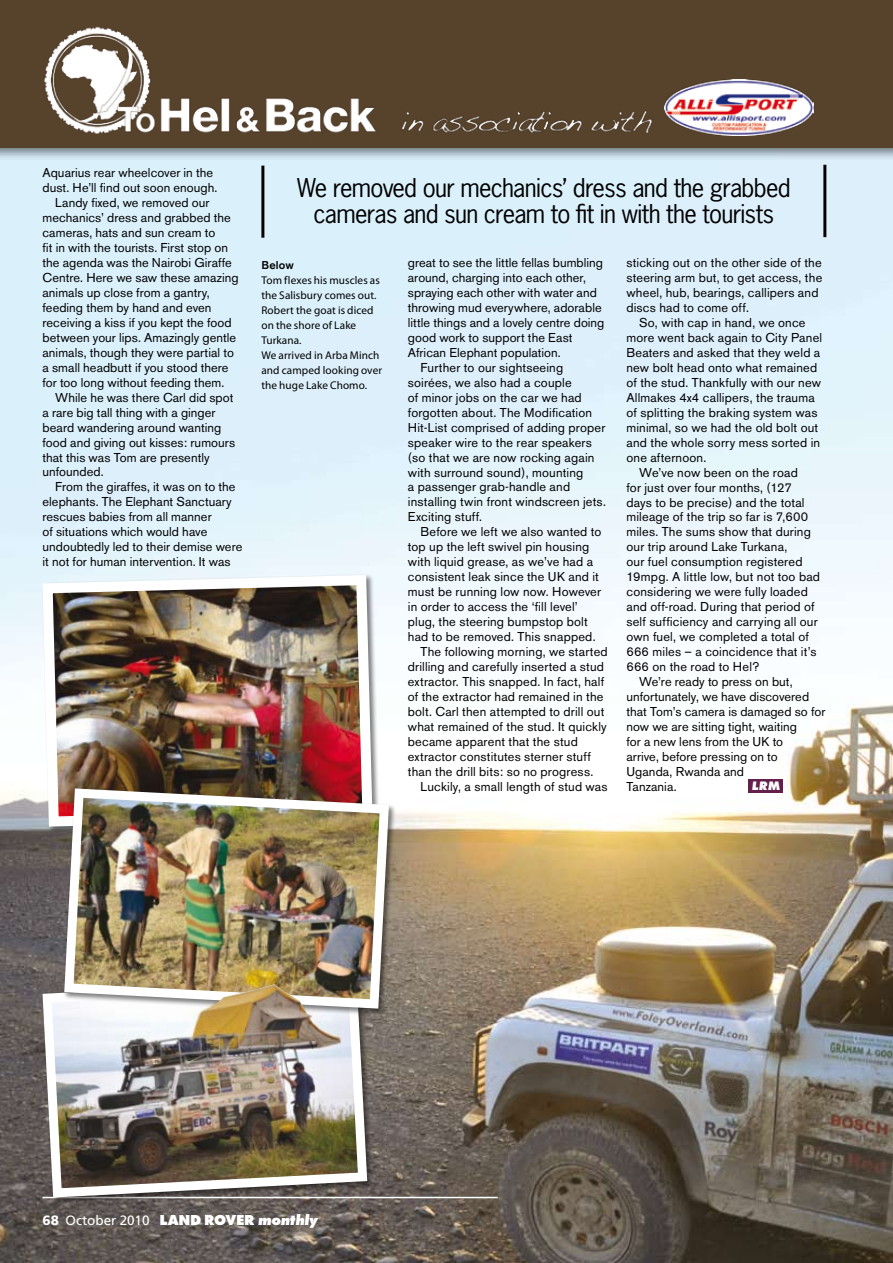
<style>
.page{position:relative;width:893px;height:1263px;background:#fff}
.page>*{position:absolute;margin:0;border:0;box-sizing:border-box;transform-origin:0 0}
.t1{font:24.3px/26.1px "News Gothic Std";letter-spacing:-.03em;color:#000;text-align:center}
.t2{font:13.5px "Frutiger";letter-spacing:-.005em;color:#fff}
.t3{font:12.75px/15px "Akzidenz Grotesk BE";letter-spacing:.01em;color:#000}
.t4{font:italic 800 12.75px "Futura T";color:#fff}
.t5{font:11.25px/15px "Myriad Pro";letter-spacing:.01em;color:#000}
.t6{font:500 11.25px "Akzidenz Grotesk BE";color:#000}
.s1{font-style:normal}
.s2{font-weight:900}
.s3{font-family:"Futura T";font-weight:800;font-size:15px}
.s4{font-family:"Futura T";font-weight:800;font-style:italic;font-size:15px}
</style>
<div class="page">
<img style="left:0;top:160px;width:893px;height:1103px">
<div style="left:0;top:0;width:893px;height:160px;background:#000;opacity:.5"></div>
<img style="left:0;top:0;width:893px;height:147px">
<hr style="left:43px;top:1197px;width:455px;height:1px;background:#fff">
<div style="left:749px;top:779px;width:34px;height:13px;background:#651f4c"></div>
<img style="left:38px;top:973px;width:334px;height:229px">
<img style="left:37px;top:570px;width:341px;height:262px">
<hr style="left:261px;top:166px;width:3px;height:72px;background:#000">
<hr style="left:823px;top:165px;width:3px;height:72px;background:#000">
<img style="left:60px;top:784px;width:334px;height:229px">
<img style="left:47px;top:969px;width:305px;height:68px">
<img style="left:665px;top:79px;width:148px;height:56px">
<p class="t3" style="left:43px;top:165px;width:172px">Aquarius rear wheelcover in the</p>
<p class="t3" style="left:43px;top:180px;width:176px">dust. He’ll find out soon enough.</p>
<p class="t3" style="left:55px;top:195px;width:156px">Landy fixed, we removed our</p>
<p class="t3" style="left:43px;top:210px;width:190px">mechanics’ dress and grabbed the</p>
<p class="t3" style="left:43px;top:225px;width:174px">cameras, hats and sun cream to</p>
<p class="t3" style="left:43px;top:240px;width:187px">fit in with the tourists. First stop on</p>
<p class="t3" style="left:43px;top:255px;width:191px">the agenda was the Nairobi Giraffe</p>
<p class="t3" style="left:43px;top:270px;width:198px">Centre. Here we saw these amazing</p>
<p class="t3" style="left:43px;top:285px;width:169px">animals up close from a gantry,</p>
<p class="t3" style="left:43px;top:300px;width:171px">feeding them by hand and even</p>
<p class="t3" style="left:43px;top:315px;width:191px">receiving a kiss if you kept the food</p>
<p class="t3" style="left:43px;top:330px;width:195px">between your lips. Amazingly gentle</p>
<p class="t3" style="left:43px;top:345px;width:193px">animals, though they were partial to</p>
<p class="t3" style="left:43px;top:360px;width:188px">a small headbutt if you stood there</p>
<p class="t3" style="left:43px;top:375px;width:183px">for too long without feeding them.</p>
<p class="t3" style="left:55px;top:390px;width:180px">While he was there Carl did spot</p>
<p class="t3" style="left:43px;top:405px;width:175px">a rare big tall thing with a ginger</p>
<p class="t3" style="left:43px;top:420px;width:180px">beard wandering around wanting</p>
<p class="t3" style="left:43px;top:435px;width:194px">food and giving out kisses: rumours</p>
<p class="t3" style="left:43px;top:450px;width:169px">that this was Tom are presently</p>
<p class="t3" style="left:43px;top:464px;width:63px">unfounded.</p>
<p class="t3" style="left:55px;top:479px;width:182px">From the giraffes, it was on to the</p>
<p class="t3" style="left:43px;top:494px;width:191px">elephants. The Elephant Sanctuary</p>
<p class="t3" style="left:43px;top:509px;width:171px">rescues babies from all manner</p>
<p class="t3" style="left:43px;top:524px;width:166px">of situations which would have</p>
<p class="t3" style="left:43px;top:539px;width:201px">undoubtedly led to their demise were</p>
<p class="t3" style="left:43px;top:554px;width:190px">it not for human intervention. It was</p>
<h1 class="t1" style="left:297px;top:174px;width:495px">We removed our mechanics’ dress and the grabbed cameras and sun cream to fit in with the tourists</h1>
<p class="t6" style="left:261px;top:258px;width:34px">Below</p>
<p class="t5" style="left:261px;top:273px;width:122px">Tom flexes his muscles as the Salisbury comes out.<br>Robert the goat is diced on the shore of Lake<br>Turkana.<br>We arrived in Arba Minch and camped looking over the huge Lake Chomo.</p>
<p class="t3" style="left:408px;top:255px;width:197px">great to see the little fellas bumbling</p>
<p class="t3" style="left:408px;top:270px;width:180px">around, charging into each other,</p>
<p class="t3" style="left:408px;top:285px;width:191px">spraying each other with water and</p>
<p class="t3" style="left:408px;top:300px;width:195px">throwing mud everywhere, adorable</p>
<p class="t3" style="left:408px;top:315px;width:198px">little things and a lovely centre doing</p>
<p class="t3" style="left:408px;top:330px;width:166px">good work to support the East</p>
<p class="t3" style="left:408px;top:345px;width:155px">African Elephant population.</p>
<p class="t3" style="left:421px;top:360px;width:144px">Further to our sightseeing</p>
<p class="t3" style="left:408px;top:375px;width:165px">soirées, we also had a couple</p>
<p class="t3" style="left:408px;top:390px;width:175px">of minor jobs on the car we had</p>
<p class="t3" style="left:408px;top:405px;width:186px">forgotten about. The Modification</p>
<p class="t3" style="left:408px;top:420px;width:199px">Hit-List comprised of adding proper</p>
<p class="t3" style="left:408px;top:435px;width:186px">speaker wire to the rear speakers</p>
<p class="t3" style="left:408px;top:450px;width:188px">(so that we are now rocking again</p>
<p class="t3" style="left:408px;top:465px;width:177px">with surround sound), mounting</p>
<p class="t3" style="left:408px;top:479px;width:164px">a passenger grab-handle and</p>
<p class="t3" style="left:408px;top:494px;width:200px">installing twin front windscreen jets.</p>
<p class="t3" style="left:408px;top:509px;width:76px">Exciting stuff.</p>
<p class="t3" style="left:421px;top:524px;width:182px">Before we left we also wanted to</p>
<p class="t3" style="left:408px;top:539px;width:183px">top up the left swivel pin housing</p>
<p class="t3" style="left:408px;top:554px;width:187px">with liquid grease, as we’ve had a</p>
<p class="t3" style="left:408px;top:569px;width:193px">consistent leak since the UK and it</p>
<p class="t3" style="left:408px;top:584px;width:195px">must be running low now. However</p>
<p class="t3" style="left:408px;top:599px;width:171px">in order to access the ‘fill level’</p>
<p class="t3" style="left:408px;top:614px;width:181px">plug, the steering bumpstop bolt</p>
<p class="t3" style="left:408px;top:629px;width:189px">had to be removed. This snapped.</p>
<p class="t3" style="left:421px;top:644px;width:189px">The following morning, we started</p>
<p class="t3" style="left:408px;top:659px;width:198px">drilling and carefully inserted a stud</p>
<p class="t3" style="left:408px;top:674px;width:198px">extractor. This snapped. In fact, half</p>
<p class="t3" style="left:408px;top:689px;width:197px">of the extractor had remained in the</p>
<p class="t3" style="left:408px;top:704px;width:198px">bolt. Carl then attempted to drill out</p>
<p class="t3" style="left:408px;top:719px;width:201px">what remained of the stud. It quickly</p>
<p class="t3" style="left:408px;top:734px;width:171px">became apparent that the stud</p>
<p class="t3" style="left:408px;top:749px;width:184px">extractor constitutes sterner stuff</p>
<p class="t3" style="left:408px;top:764px;width:187px">than the drill bits: so no progress.</p>
<p class="t3" style="left:421px;top:779px;width:189px">Luckily, a small length of stud was</p>
<p class="t3" style="left:626px;top:255px;width:197px">sticking out on the other side of the steering arm but, to get access, the wheel, hub, bearings, callipers and discs had to come off.</p>
<p class="t3" style="left:639px;top:315px;width:168px">So, with cap in hand, we once</p>
<p class="t3" style="left:626px;top:330px;width:197px">more went back again to City Panel</p>
<p class="t3" style="left:626px;top:345px;width:195px">Beaters and asked that they weld a</p>
<p class="t3" style="left:626px;top:360px;width:192px">new bolt head onto what remained</p>
<p class="t3" style="left:626px;top:375px;width:196px">of the stud. Thankfully with our new</p>
<p class="t3" style="left:626px;top:390px;width:190px">Allmakes 4x4 callipers, the trauma</p>
<p class="t3" style="left:626px;top:405px;width:193px">of splitting the braking system was</p>
<p class="t3" style="left:626px;top:420px;width:193px">minimal, so we had the old bolt out</p>
<p class="t3" style="left:626px;top:435px;width:195px">and the whole sorry mess sorted in</p>
<p class="t3" style="left:626px;top:450px;width:81px">one afternoon.</p>
<p class="t3" style="left:639px;top:465px;width:160px">We’ve now been on the road</p>
<p class="t3" style="left:626px;top:480px;width:167px">for just over four months, (127</p>
<p class="t3" style="left:626px;top:495px;width:180px">days to be precise) and the total</p>
<p class="t3" style="left:626px;top:509px;width:183px">mileage of the trip so far is 7,600</p>
<p class="t3" style="left:626px;top:524px;width:186px">miles. The sums show that during</p>
<p class="t3" style="left:626px;top:539px;width:162px">our trip around Lake Turkana,</p>
<p class="t3" style="left:626px;top:554px;width:178px">our fuel consumption registered</p>
<p class="t3" style="left:626px;top:569px;width:195px">19mpg. A little low, but not too bad</p>
<p class="t3" style="left:626px;top:584px;width:183px">considering we were fully loaded</p>
<p class="t3" style="left:626px;top:599px;width:190px">and off-road. During that period of</p>
<p class="t3" style="left:626px;top:614px;width:193px">self sufficiency and carrying all our</p>
<p class="t3" style="left:626px;top:629px;width:184px">own fuel, we completed a total of</p>
<p class="t3" style="left:626px;top:644px;width:192px">666 miles – a coincidence that it’s</p>
<p class="t3" style="left:626px;top:659px;width:134px">666 on the road to Hel?</p>
<p class="t3" style="left:639px;top:674px;width:155px">We’re ready to press on but,</p>
<p class="t3" style="left:626px;top:689px;width:184px">unfortunately, we have discovered</p>
<p class="t3" style="left:626px;top:704px;width:200px">that Tom’s camera is damaged so for</p>
<p class="t3" style="left:626px;top:719px;width:172px">now we are sitting tight, waiting</p>
<p class="t3" style="left:626px;top:734px;width:158px">for a new lens from the UK to</p>
<p class="t3" style="left:626px;top:749px;width:153px">arrive, before pressing on to</p>
<p class="t3" style="left:626px;top:764px;width:119px">Uganda, Rwanda and</p>
<p class="t3" style="left:626px;top:779px;width:52px">Tanzania.</p>
<p class="t4" style="left:751px;top:778px;width:30px">LR<span class="s1">M</span></p>
<p class="t2" style="left:43px;top:1213px;width:277px"><span class="s2">68</span> October 2010 <span class="s3">LAND ROVER</span> <span class="s4">monthly</span></p>
</div>
